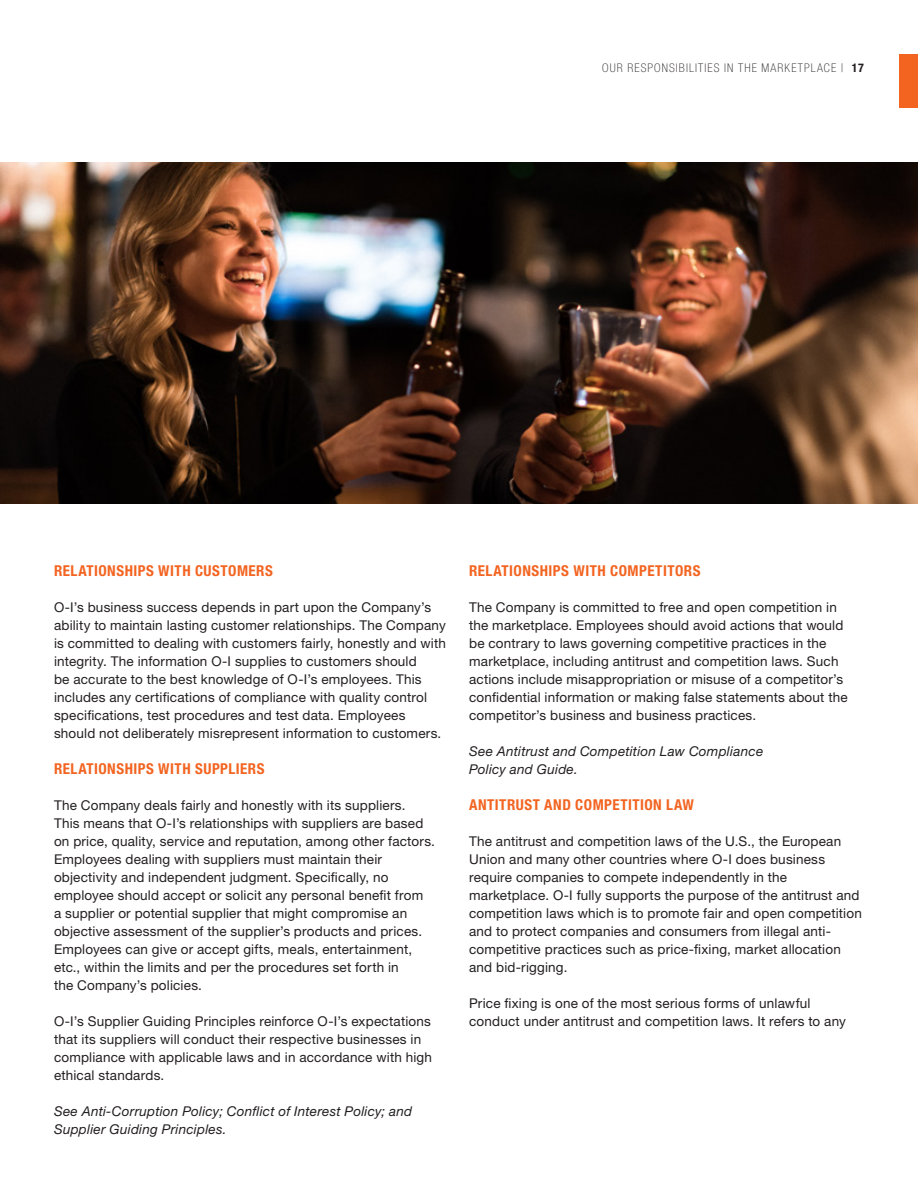
<style>
.page{position:relative;width:918px;height:1188px;background:#fff}
.page>*{position:absolute;margin:0;border:0;box-sizing:border-box;transform-origin:0 0}
.Header_Orange{font:700 condensed 15px "Helvetica Neue LT Std";letter-spacing:.035em;color:#f36421}
.Body_Copy{font:13.5px/18px "Helvetica Neue LT Std";letter-spacing:.015em;color:#231f20}
.Body_Copy-2{font:italic 13.5px/18px "Helvetica Neue LT Std";letter-spacing:.015em;color:#231f20}
.t1{font:100 condensed 12px "Helvetica Neue LT Std";letter-spacing:.09em;color:#231f20}
.s1{font-weight:700}
</style>
<div class="page">
<div style="left:899px;top:54px;width:19px;height:54px;background:#f36421"></div>
<img style="left:0;top:162px;width:918px;height:342px">
<p class="t1" style="left:602px;top:61px;width:263px">OUR RESPONSIBILITIES IN THE MARKETPLACE | <span class="s1">17</span></p>
<p class="Header_Orange" style="left:54px;top:562px;width:220px">RELATIONSHIPS WITH CUSTOMERS</p>
<p class="Body_Copy" style="left:54px;top:598px;width:394px">O-I’s business success depends in part upon the Company’s ability to maintain lasting customer relationships. The Company is committed to dealing with customers fairly, honestly and with integrity. The information O-I supplies to customers should<br>be accurate to the best knowledge of O-I’s employees. This includes any certifications of compliance with quality control specifications, test procedures and test data. Employees should not deliberately misrepresent information to customers.</p>
<p class="Header_Orange" style="left:54px;top:760px;width:212px">RELATIONSHIPS WITH SUPPLIERS</p>
<p class="Body_Copy" style="left:54px;top:796px;width:383px">The Company deals fairly and honestly with its suppliers.<br>This means that O-I’s relationships with suppliers are based on price, quality, service and reputation, among other factors.<br>Employees dealing with suppliers must maintain their objectivity and independent judgment. Specifically, no employee should accept or solicit any personal benefit from<br>a supplier or potential supplier that might compromise an objective assessment of the supplier’s products and prices.<br>Employees can give or accept gifts, meals, entertainment, etc., within the limits and per the procedures set forth in<br>the Company’s policies.</p>
<p class="Body_Copy" style="left:54px;top:1012px;width:380px">O-I’s Supplier Guiding Principles reinforce O-I’s expectations that its suppliers will conduct their respective businesses in compliance with applicable laws and in accordance with high ethical standards.</p>
<p class="Body_Copy-2" style="left:54px;top:1102px;width:360px">See Anti-Corruption Policy; Conflict of Interest Policy; and<br>Supplier Guiding Principles.</p>
<p class="Header_Orange" style="left:469px;top:562px;width:233px">RELATIONSHIPS WITH COMPETITORS</p>
<p class="Body_Copy" style="left:469px;top:598px;width:380px">The Company is committed to free and open competition in the marketplace. Employees should avoid actions that would be contrary to laws governing competitive practices in the marketplace, including antitrust and competition laws. Such actions include misappropriation or misuse of a competitor’s confidential information or making false statements about the competitor’s business and business practices.</p>
<p class="Body_Copy-2" style="left:469px;top:742px;width:296px">See Antitrust and Competition Law Compliance<br>Policy and Guide.</p>
<p class="Header_Orange" style="left:469px;top:796px;width:226px">ANTITRUST AND COMPETITION LAW</p>
<p class="Body_Copy" style="left:469px;top:832px;width:394px">The antitrust and competition laws of the U.S., the European Union and many other countries where O-I does business require companies to compete independently in the marketplace. O-I fully supports the purpose of the antitrust and competition laws which is to promote fair and open competition and to protect companies and consumers from illegal anti&shy;competitive practices such as price-fixing, market allocation and bid-rigging.</p>
<p class="Body_Copy" style="left:469px;top:994px;width:378px">Price fixing is one of the most serious forms of unlawful conduct under antitrust and competition laws. It refers to any</p>
</div>
